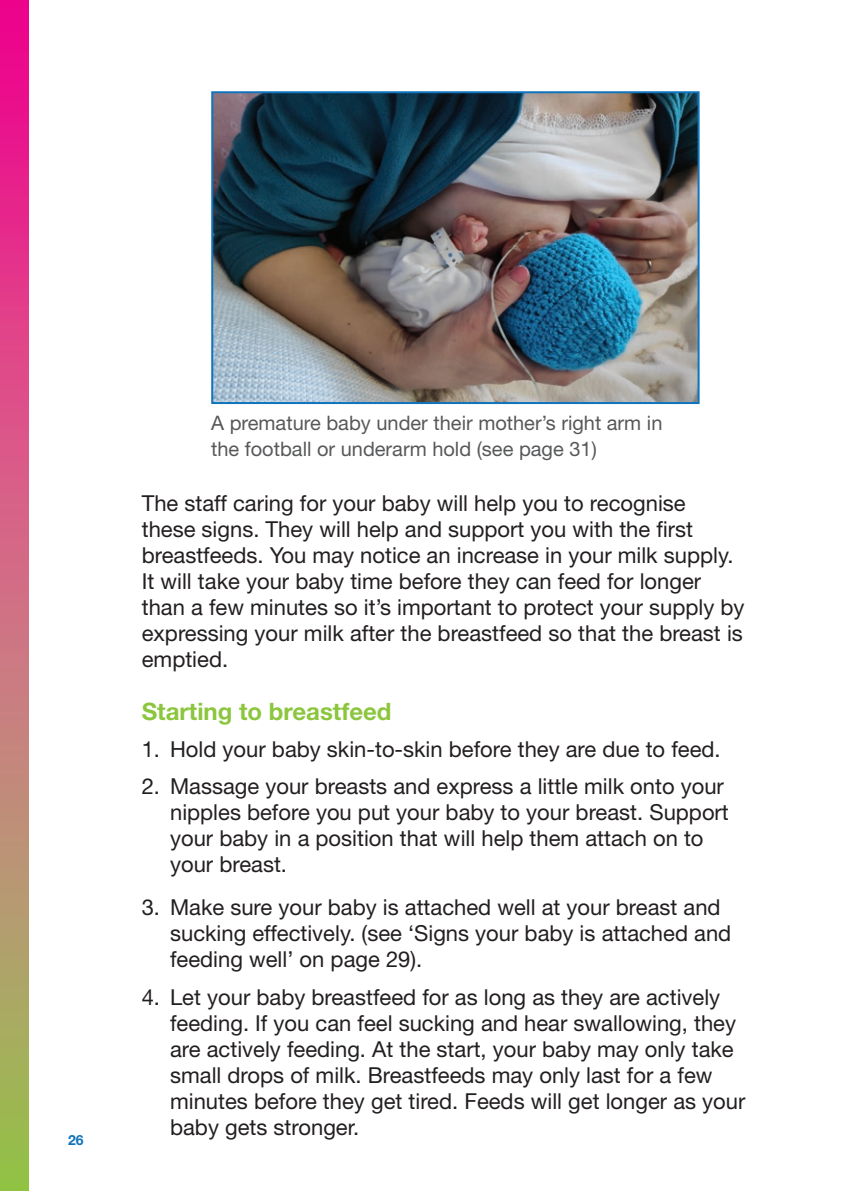
<style>
.page{position:relative;width:842px;height:1191px;background:#fff}
.page>*{position:absolute;margin:0;border:0;box-sizing:border-box;transform-origin:0 0}
.t1{font:700 24px "Helvetica Neue";color:#8bc63e}
.t2{font:22px/26px "Helvetica Neue";color:#231f20}
.t3{font:20px/26px "Helvetica Neue";color:#57585a}
.t4{font:700 14px "Helvetica Neue";color:#1074bc}
</style>
<div class="page">
<svg style="left:0;top:0;width:28px;height:1191px"></svg>
<img style="left:214px;top:94px;width:483px;height:307px">
<div style="left:211px;top:91px;width:489px;height:313px;border:2px solid #1074bc"></div>
<p class="t4" style="left:68px;top:1131px;width:17px">26</p>
<p class="t3" style="left:211px;top:409px;width:453px">A premature baby under their mother’s right arm in the football or underarm hold (see page 31)</p>
<p class="t2" style="left:142px;top:490px;width:604px">The staff caring for your baby will help you to recognise these signs. They will help and support you with the first breastfeeds. You may notice an increase in your milk supply.<br>It will take your baby time before they can feed for longer than a few minutes so it’s important to protect your supply by expressing your milk after the breastfeed so that the breast is emptied.</p>
<p class="t1" style="left:142px;top:696px;width:251px">Starting to breastfeed</p>
<p class="t2" style="left:142px;top:735px;width:580px">1. Hold your baby skin-to-skin before they are due to feed.</p>
<p class="t2" style="left:170px;top:773px;width:560px;text-indent:-28px">2. Massage your breasts and express a little milk onto your nipples before you put your baby to your breast. Support your baby in a position that will help them attach on to your breast.</p>
<p class="t2" style="left:170px;top:894px;width:563px;text-indent:-28px">3. Make sure your baby is attached well at your breast and sucking effectively. (see ‘Signs your baby is attached and feeding well’ on page 29).</p>
<p class="t2" style="left:170px;top:983px;width:577px;text-indent:-28px">4. Let your baby breastfeed for as long as they are actively feeding. If you can feel sucking and hear swallowing, they are actively feeding. At the start, your baby may only take small drops of milk. Breastfeeds may only last for a few minutes before they get tired. Feeds will get longer as your baby gets stronger.</p>
</div>
